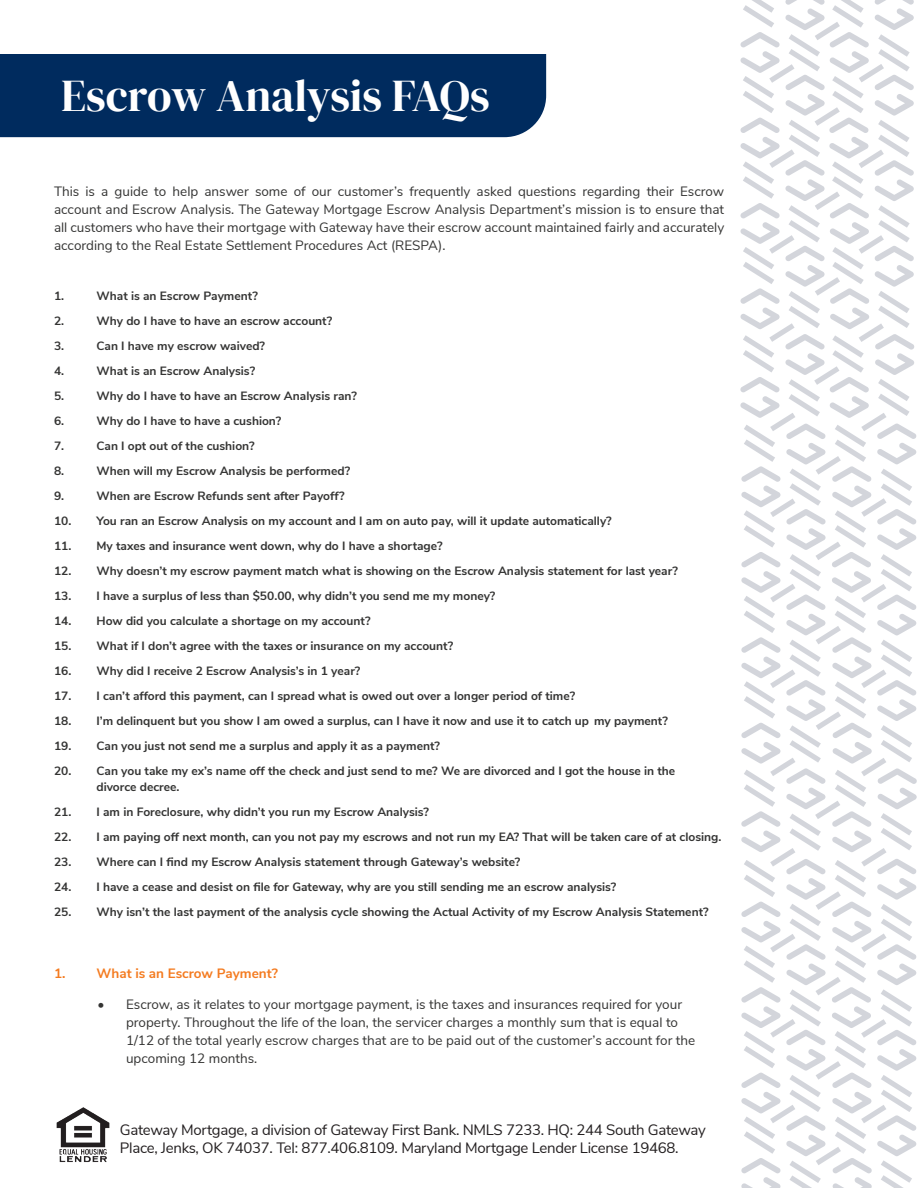
<style>
.page{position:relative;width:918px;height:1188px;background:#fff}
.page>*{position:absolute;margin:0;border:0;box-sizing:border-box;transform-origin:0 0}
.t1{font:45px "DM Serif Display";letter-spacing:-.005em;color:#fff}
.t2{font:15px/18px "Nunito Sans";letter-spacing:-.02em;color:#231f20}
.t3{font:13.5px/18px "Nunito Sans";color:#343433;text-align:justify}
.t4{font:700 13.5px "Nunito Sans";color:#f47b20}
.t5{font:700 12px/16.5px "Nunito Sans";color:#343433}
</style>
<div class="page">
<div style="left:0;top:54px;width:546px;height:83px;background:#002b5e"></div>
<svg style="left:740px;top:0;width:177px;height:1188px"></svg>
<img style="left:56px;top:1107px;width:54px;height:55px">
<p class="t1" style="left:61px;top:69px;width:430px">Escrow Analysis FAQs</p>
<p class="t3" style="left:54px;top:182px;width:672px">This is a guide to help answer some of our customer’s frequently asked questions regarding their Escrow account and Escrow Analysis. The Gateway Mortgage Escrow Analysis Department’s mission is to ensure that all customers who have their mortgage with Gateway have their escrow account maintained fairly and accurately according to the Real Estate Settlement Procedures Act (RESPA).</p>
<p class="t5" style="left:54px;top:286px;width:12px">1.</p>
<p class="t5" style="left:97px;top:286px;width:163px">What is an Escrow Payment?</p>
<p class="t5" style="left:54px;top:311px;width:12px">2.</p>
<p class="t5" style="left:97px;top:311px;width:237px">Why do I have to have an escrow account?</p>
<p class="t5" style="left:54px;top:336px;width:12px">3.</p>
<p class="t5" style="left:97px;top:336px;width:170px">Can I have my escrow waived?</p>
<p class="t5" style="left:54px;top:361px;width:12px">4.</p>
<p class="t5" style="left:97px;top:361px;width:160px">What is an Escrow Analysis?</p>
<p class="t5" style="left:54px;top:386px;width:12px">5.</p>
<p class="t5" style="left:97px;top:386px;width:262px">Why do I have to have an Escrow Analysis ran?</p>
<p class="t5" style="left:54px;top:411px;width:12px">6.</p>
<p class="t5" style="left:97px;top:411px;width:186px">Why do I have to have a cushion?</p>
<p class="t5" style="left:54px;top:436px;width:12px">7.</p>
<p class="t5" style="left:97px;top:436px;width:160px">Can I opt out of the cushion?</p>
<p class="t5" style="left:54px;top:461px;width:12px">8.</p>
<p class="t5" style="left:97px;top:461px;width:255px">When will my Escrow Analysis be performed?</p>
<p class="t5" style="left:54px;top:486px;width:12px">9.</p>
<p class="t5" style="left:97px;top:486px;width:250px">When are Escrow Refunds sent after Payoff?</p>
<p class="t5" style="left:54px;top:511px;width:559px">10. You ran an Escrow Analysis on my account and I am on auto pay, will it update automatically?</p>
<p class="t5" style="left:54px;top:536px;width:390px">11. My taxes and insurance went down, why do I have a shortage?</p>
<p class="t5" style="left:54px;top:561px;width:625px">12. Why doesn’t my escrow payment match what is showing on the Escrow Analysis statement for last year?</p>
<p class="t5" style="left:54px;top:586px;width:443px">13. I have a surplus of less than $50.00, why didn’t you send me my money?</p>
<p class="t5" style="left:54px;top:611px;width:318px">14. How did you calculate a shortage on my account?</p>
<p class="t5" style="left:54px;top:636px;width:401px">15. What if I don’t agree with the taxes or insurance on my account?</p>
<p class="t5" style="left:54px;top:661px;width:308px">16. Why did I receive 2 Escrow Analysis’s in 1 year?</p>
<p class="t5" style="left:54px;top:686px;width:523px">17. I can’t afford this payment, can I spread what is owed out over a longer period of time?</p>
<p class="t5" style="left:54px;top:711px;width:615px">18. I’m delinquent but you show I am owed a surplus, can I have it now and use it to catch up my payment?</p>
<p class="t5" style="left:54px;top:737px;width:388px">19. Can you just not send me a surplus and apply it as a payment?</p>
<p class="t5" style="left:97px;top:762px;width:580px;text-indent:-43px">20. Can you take my ex’s name off the check and just send to me? We are divorced and I got the house in the divorce decree.</p>
<p class="t5" style="left:54px;top:803px;width:377px">21. I am in Foreclosure, why didn’t you run my Escrow Analysis?</p>
<p class="t5" style="left:54px;top:828px;width:669px">22. I am paying off next month, can you not pay my escrows and not run my EA? That will be taken care of at closing.</p>
<p class="t5" style="left:54px;top:853px;width:468px">23. Where can I find my Escrow Analysis statement through Gateway’s website?</p>
<p class="t5" style="left:54px;top:878px;width:564px">24. I have a cease and desist on file for Gateway, why are you still sending me an escrow analysis?</p>
<p class="t5" style="left:54px;top:903px;width:656px">25. Why isn’t the last payment of the analysis cycle showing the Actual Activity of my Escrow Analysis Statement?</p>
<p class="t4" style="left:54px;top:964px;width:226px">1. What is an Escrow Payment?</p>
<p class="t3" style="left:126px;top:994px;width:571px;text-align:left;text-indent:-29px">• Escrow, as it relates to your mortgage payment, is the taxes and insurances required for your property. Throughout the life of the loan, the servicer charges a monthly sum that is equal to 1/12 of the total yearly escrow charges that are to be paid out of the customer’s account for the upcoming 12 months.</p>
<p class="t2" style="left:120px;top:1120px;width:588px">Gateway Mortgage, a division of Gateway First Bank. NMLS 7233. HQ: 244 South Gateway<br>Place, Jenks, OK 74037. Tel: 877.406.8109. Maryland Mortgage Lender License 19468.</p>
</div>
